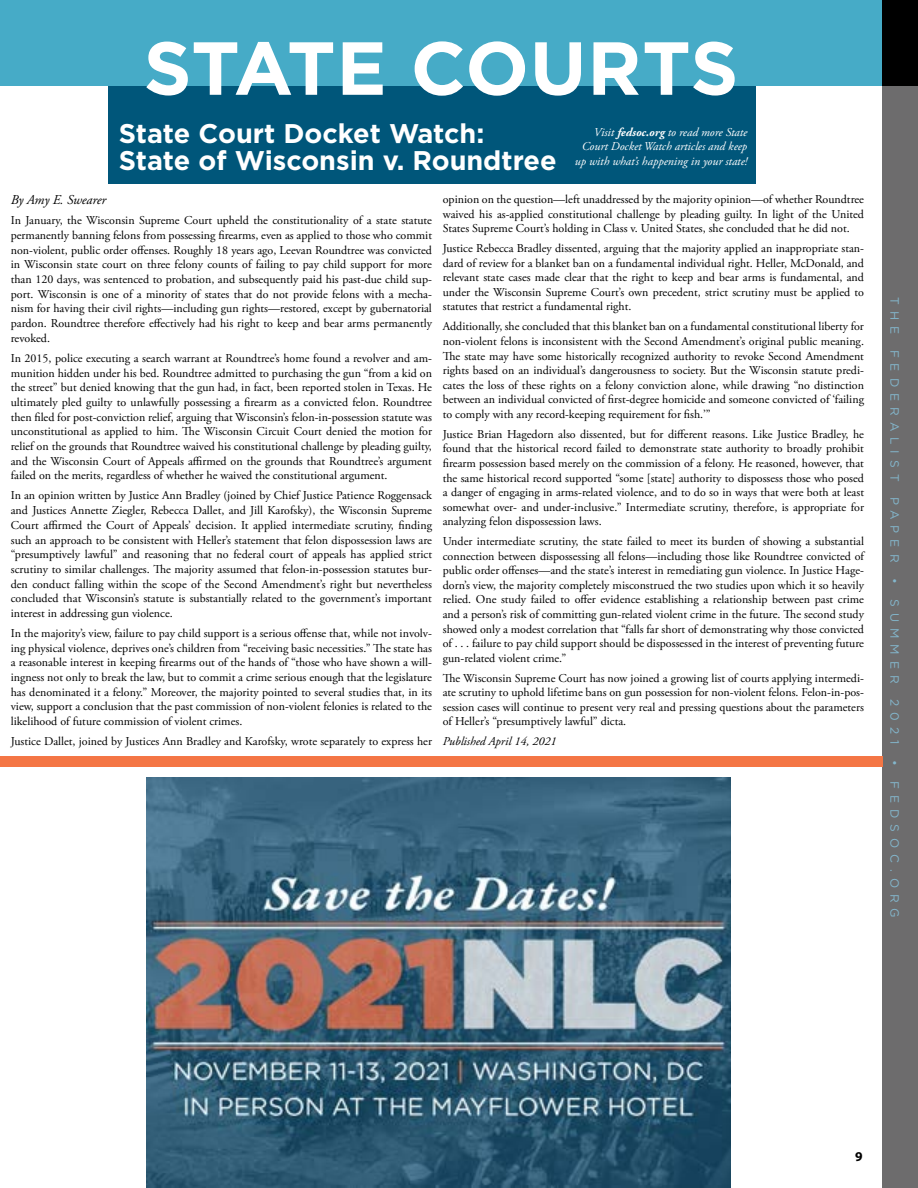
<style>
.page{position:relative;width:918px;height:1188px;background:#fff}
.page>*{position:absolute;margin:0;border:0;box-sizing:border-box;transform-origin:0 0}
.t1{font:700 75px "Gotham";letter-spacing:-.005em;color:#fff}
.t2{font:700 27px/27px "Gotham";color:#fff}
.t3{font:italic 13.5px "Adobe Garamond Pro";letter-spacing:-.01em;color:#000}
.t4{font:700 13.5px "Myriad Pro";color:#000}
.t5{font:12px/14.7px "Adobe Garamond Pro";color:#000;text-align:justify}
.t6{font:italic 12px/14.4px "Adobe Garamond Pro";color:#fff;text-align:right}
.t7{font:12px "Gotham";letter-spacing:.5em;color:#83b6cc}
.t8{font:italic 12px "Adobe Garamond Pro";color:#000}
.s1{font-weight:700}
</style>
<div class="page">
<div style="left:882px;top:80px;width:36px;height:1108px;background:#6d6c6d"></div>
<div style="left:0;top:0;width:882px;height:86px;background:#46abc7"></div>
<div style="left:882px;top:0;width:36px;height:86px;background:#000"></div>
<div style="left:108px;top:86px;width:648px;height:98px;background:#00567a"></div>
<div style="left:0;top:756px;width:882px;height:11px;background:#f47645"></div>
<img style="left:147px;top:778px;width:583px;height:410px">
<h1 class="t1" style="left:144px;top:19px;width:596px">STATE COURTS</h1>
<p class="t6" style="left:575px;top:125px;width:174px">Visit <span class="s1">fedsoc.org</span> to read more State<br>Court Docket Watch articles and keep up with what’s happening in your state!</p>
<h2 class="t2" style="left:119px;top:120px;width:439px">State Court Docket Watch:<br>State of Wisconsin v. Roundtree</h2>
<p class="t3" style="left:11px;top:192px;width:97px">By Amy E. Swearer</p>
<p class="t5" style="left:11px;top:214px;width:423px">In January, the Wisconsin Supreme Court upheld the constitutionality of a state statute permanently banning felons from possessing firearms, even as applied to those who commit non-violent, public order offenses. Roughly 18 years ago, Leevan Roundtree was convicted in Wisconsin state court on three felony counts of failing to pay child support for more than 120 days, was sentenced to probation, and subsequently paid his past-due child sup&shy;port. Wisconsin is one of a minority of states that do not provide felons with a mecha&shy;nism for having their civil rights—including gun rights—restored, except by gubernatorial pardon. Roundtree therefore effectively had his right to keep and bear arms permanently revoked.</p>
<p class="t5" style="left:11px;top:351px;width:423px">In 2015, police executing a search warrant at Roundtree’s home found a revolver and am&shy;munition hidden under his bed. Roundtree admitted to purchasing the gun “from a kid on the street” but denied knowing that the gun had, in fact, been reported stolen in Texas. He ultimately pled guilty to unlawfully possessing a firearm as a convicted felon. Roundtree then filed for post-conviction relief, arguing that Wisconsin’s felon-in-possession statute was unconstitutional as applied to him. The Wisconsin Circuit Court denied the motion for relief on the grounds that Roundtree waived his constitutional challenge by pleading guilty, and the Wisconsin Court of Appeals affirmed on the grounds that Roundtree’s argument failed on the merits, regardless of whether he waived the constitutional argument.</p>
<p class="t5" style="left:11px;top:489px;width:423px">In an opinion written by Justice Ann Bradley (joined by Chief Justice Patience Roggensack and Justices Annette Ziegler, Rebecca Dallet, and Jill Karofsky), the Wisconsin Supreme Court affirmed the Court of Appeals’ decision. It applied intermediate scrutiny, finding such an approach to be consistent with Heller’s statement that felon dispossession laws are “presumptively lawful” and reasoning that no federal court of appeals has applied strict scrutiny to similar challenges. The majority assumed that felon-in-possession statutes bur&shy;den conduct falling within the scope of the Second Amendment’s right but nevertheless concluded that Wisconsin’s statute is substantially related to the government’s important interest in addressing gun violence.</p>
<p class="t5" style="left:11px;top:626px;width:423px">In the majority’s view, failure to pay child support is a serious offense that, while not involv&shy;ing physical violence, deprives one’s children from “receiving basic necessities.” The state has a reasonable interest in keeping firearms out of the hands of “those who have shown a will&shy;ingness not only to break the law, but to commit a crime serious enough that the legislature has denominated it a felony.” Moreover, the majority pointed to several studies that, in its view, support a conclusion that the past commission of non-violent felonies is related to the likelihood of future commission of violent crimes.</p>
<p class="t5" style="left:11px;top:735px;width:423px">Justice Dallet, joined by Justices Ann Bradley and Karofsky, wrote separately to express her</p>
<p class="t5" style="left:443px;top:192px;width:423px">opinion on the question—left unaddressed by the majority opinion—of whether Roundtree waived his as-applied constitutional challenge by pleading guilty. In light of the United States Supreme Court’s holding in Class v. United States, she concluded that he did not.</p>
<p class="t5" style="left:443px;top:242px;width:423px">Justice Rebecca Bradley dissented, arguing that the majority applied an inappropriate stan&shy;dard of review for a blanket ban on a fundamental individual right. Heller, McDonald, and relevant state cases made clear that the right to keep and bear arms is fundamental, and under the Wisconsin Supreme Court’s own precedent, strict scrutiny must be applied to statutes that restrict a fundamental right.</p>
<p class="t5" style="left:443px;top:320px;width:423px">Additionally, she concluded that this blanket ban on a fundamental constitutional liberty for non-violent felons is inconsistent with the Second Amendment’s original public meaning.<br>The state may have some historically recognized authority to revoke Second Amendment rights based on an individual’s dangerousness to society. But the Wisconsin statute predi&shy;cates the loss of these rights on a felony conviction alone, while drawing “no distinction between an individual convicted of first-degree homicide and someone convicted of ‘failing to comply with any record-keeping requirement for fish.’”</p>
<p class="t5" style="left:443px;top:427px;width:423px">Justice Brian Hagedorn also dissented, but for different reasons. Like Justice Bradley, he found that the historical record failed to demonstrate state authority to broadly prohibit firearm possession based merely on the commission of a felony. He reasoned, however, that the same historical record supported “some [state] authority to dispossess those who posed a danger of engaging in arms-related violence, and to do so in ways that were both at least somewhat over- and under-inclusive.” Intermediate scrutiny, therefore, is appropriate for analyzing felon dispossession laws.</p>
<p class="t5" style="left:443px;top:535px;width:423px">Under intermediate scrutiny, the state failed to meet its burden of showing a substantial connection between dispossessing all felons—including those like Roundtree convicted of public order offenses—and the state’s interest in remediating gun violence. In Justice Hage&shy;dorn’s view, the majority completely misconstrued the two studies upon which it so heavily relied. One study failed to offer evidence establishing a relationship between past crime and a person’s risk of committing gun-related violent crime in the future. The second study showed only a modest correlation that “falls far short of demonstrating why those convicted of . . . failure to pay child support should be dispossessed in the interest of preventing future gun-related violent crime.”</p>
<p class="t5" style="left:443px;top:671px;width:423px">The Wisconsin Supreme Court has now joined a growing list of courts applying intermedi&shy;ate scrutiny to uphold lifetime bans on gun possession for non-violent felons. Felon-in-pos&shy;session cases will continue to present very real and pressing questions about the parameters of Heller’s “presumptively lawful” dicta.</p>
<p class="t8" style="left:443px;top:734px;width:115px">Published April 14, 2021</p>
<p class="t7" style="left:902px;top:297px;width:38px;rotate:90deg">THE</p>
<p class="t7" style="left:902px;top:350px;width:133px;rotate:90deg">FEDERALIST</p>
<p class="t7" style="left:902px;top:497px;width:67px;rotate:90deg">PAPER</p>
<p class="t7" style="left:902px;top:578px;width:107px;rotate:90deg">• SUMMER</p>
<p class="t7" style="left:902px;top:699px;width:47px;rotate:90deg">2021</p>
<p class="t7" style="left:902px;top:760px;width:160px;rotate:90deg">• FEDSOC.ORG</p>
<p class="t4" style="left:855px;top:1148px;width:9px">9</p>
</div>
